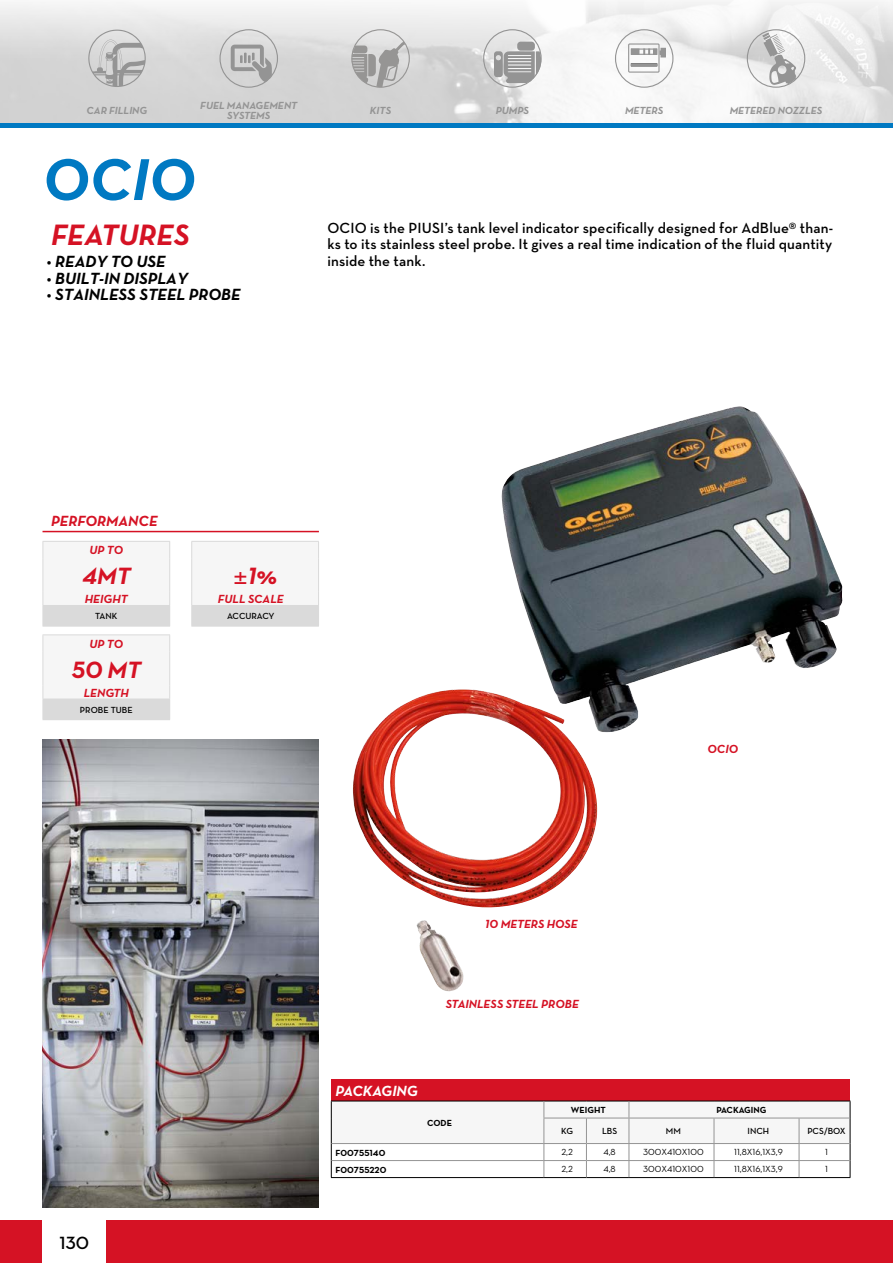
<style>
.page{position:relative;width:893px;height:1263px;background:#fff}
.page>*{position:absolute;margin:0;border:0;box-sizing:border-box;transform-origin:0 0}
.t1{font:italic 700 60px "Neutraface Text";color:#0079c2}
.t2{font:italic 700 30px "Neutraface Text";color:#d51224}
.t3{font:italic 700 24px "Neutraface Text";color:#d51224}
.t4{font:600 18px "Neutraface Text";color:#000}
.t5{font:italic 700 16.5px "Neutraface Text";color:#000}
.t6{font:600 15px/16.5px "Neutraface Text";letter-spacing:.01em;color:#000}
.t7{font:italic 700 15px "Neutraface Text";color:#d51224}
.t8{font:italic 700 15px "Neutraface Text";color:#fff}
.t9{font:italic 700 12px "Neutraface Text";color:#d51224}
.t10{font:italic 700 10.5px/10.5px "Neutraface Text";color:#949494;text-align:center}
.t11{font:9px "Neutraface Text";color:#000}
.t12{font:600 9px "Neutraface Text";color:#000}
.t13{font:700 9px "Neutraface Text";color:#000}
.s1{font-weight:600;font-style:normal}
</style>
<div class="page">
<div style="left:0;top:1220px;width:893px;height:43px;background:#d51224"></div>
<div style="left:43px;top:1218px;width:63px;height:45px;background:#fff"></div>
<hr style="left:43px;top:531px;width:276px;height:1px;background:#d51224">
<img style="left:43px;top:740px;width:276px;height:468px">
<img style="left:501px;top:406px;width:342px;height:327px">
<img style="left:353px;top:689px;width:245px;height:303px">
<img style="left:0;top:2px;width:893px;height:121px">
<div style="left:483px;top:29px;width:59px;height:59px;border:1px solid #949494;border-radius:50%"></div>
<svg style="left:494px;top:51px;width:47px;height:32px;background:#acacac"></svg>
<div style="left:517px;top:42px;width:18px;height:9px;background:#949494;border-radius:3px"></div>
<div style="left:351px;top:29px;width:59px;height:59px;border:1px solid #969594;border-radius:50%"></div>
<svg style="left:352px;top:42px;width:53px;height:45px;background:#b8b7b7"></svg>
<div style="left:615px;top:29px;width:58px;height:59px;border:1px solid #949494;border-radius:50%"></div>
<div style="left:631px;top:49px;width:26px;height:6px;border:1px solid #949494"></div>
<div style="left:631px;top:49px;width:8px;height:5px;background:#949494"></div>
<div style="left:631px;top:49px;width:8px;height:6px;border:1px solid #949494"></div>
<div style="left:661px;top:48px;width:5px;height:9px;border:1px solid #949494"></div>
<div style="left:631px;top:63px;width:26px;height:3px;border:1px solid #949494"></div>
<svg style="left:643px;top:48px;width:22px;height:9px"></svg>
<div style="left:628px;top:43px;width:32px;height:30px;border:1px solid #949494"></div>
<div style="left:747px;top:29px;width:58px;height:59px;border:1px solid #949494;border-radius:50%"></div>
<svg style="left:762px;top:32px;width:34px;height:53px"></svg>
<svg style="left:88px;top:30px;width:58px;height:57px;background:#c6c6c6"></svg>
<div style="left:219px;top:29px;width:59px;height:59px;border:1px solid #949494;border-radius:50%"></div>
<svg style="left:231px;top:45px;width:41px;height:37px;background:#b8b8b8"></svg>
<div style="left:0;top:123px;width:893px;height:5px;background:#0079c2"></div>
<hr style="left:43px;top:634px;width:127px;height:1px;background:#dadada">
<svg style="left:43px;top:635px;width:127px;height:84px"></svg>
<hr style="left:43px;top:719px;width:127px;height:1px;background:#dadada">
<hr style="left:43px;top:699px;width:127px;height:1px;background:#dadada">
<svg style="left:43px;top:541px;width:127px;height:85px"></svg>
<hr style="left:43px;top:626px;width:127px;height:1px;background:#dadada">
<hr style="left:43px;top:605px;width:127px;height:1px;background:#dadada">
<svg style="left:191px;top:541px;width:128px;height:85px"></svg>
<hr style="left:191px;top:626px;width:128px;height:1px;background:#dadada">
<hr style="left:191px;top:605px;width:128px;height:1px;background:#dadada">
<div style="left:331px;top:1080px;width:519px;height:21px;background:#d51224"></div>
<hr style="left:331px;top:1177px;width:213px;height:1px;background:#000">
<hr style="left:544px;top:1177px;width:42px;height:1px;background:#000">
<hr style="left:586px;top:1177px;width:43px;height:1px;background:#000">
<hr style="left:629px;top:1177px;width:85px;height:1px;background:#000">
<hr style="left:714px;top:1177px;width:85px;height:1px;background:#000">
<hr style="left:799px;top:1177px;width:51px;height:1px;background:#000">
<svg style="left:331px;top:1101px;width:520px;height:76px"></svg>
<p class="t10" style="left:200px;top:100px;width:98px">FUEL MANAGEMENT<br>SYSTEMS</p>
<p class="t10" style="left:87px;top:105px;width:62px">CAR FILLING</p>
<p class="t10" style="left:370px;top:105px;width:23px">KITS</p>
<p class="t10" style="left:496px;top:105px;width:35px">PUMPS</p>
<p class="t10" style="left:625px;top:105px;width:40px">METERS</p>
<p class="t10" style="left:730px;top:105px;width:94px">METERED NOZZLES</p>
<h1 class="t1" style="left:43px;top:141px;width:154px">OCIO</h1>
<h2 class="t2" style="left:51px;top:215px;width:140px">FEATURES</h2>
<p class="t6" style="left:327px;top:219px;width:507px">OCIO is the PIUSI’s tank level indicator specifically designed for AdBlue® than&shy;ks to its stainless steel probe. It gives a real time indication of the fluid quantity</p>
<p class="t5" style="left:47px;top:251px;width:121px">• READY TO USE</p>
<p class="t6" style="left:327px;top:252px;width:99px">inside the tank.</p>
<p class="t5" style="left:47px;top:268px;width:143px">• BUILT-IN DISPLAY</p>
<p class="t5" style="left:47px;top:284px;width:195px">• STAINLESS STEEL PROBE</p>
<p class="t7" style="left:51px;top:511px;width:108px">PERFORMANCE</p>
<p class="t9" style="left:89px;top:543px;width:35px">UP TO</p>
<h3 class="t3" style="left:82px;top:561px;width:50px">4MT</h3>
<p class="t9" style="left:85px;top:591px;width:44px">HEIGHT</p>
<p class="t12" style="left:95px;top:611px;width:24px">TANK</p>
<p class="t9" style="left:89px;top:636px;width:35px">UP TO</p>
<h3 class="t3" style="left:72px;top:654px;width:70px">50 MT</h3>
<p class="t9" style="left:84px;top:685px;width:47px">LENGTH</p>
<p class="t12" style="left:80px;top:704px;width:54px">PROBE TUBE</p>
<h3 class="t3" style="left:233px;top:561px;width:46px"><span class="s1">±</span>1%</h3>
<p class="t9" style="left:218px;top:591px;width:67px">FULL SCALE</p>
<p class="t12" style="left:227px;top:611px;width:49px">ACCURACY</p>
<p class="t9" style="left:708px;top:741px;width:32px">OCIO</p>
<p class="t4" style="left:60px;top:1231px;width:31px">130</p>
<p class="t9" style="left:485px;top:916px;width:94px">10 METERS HOSE</p>
<p class="t9" style="left:446px;top:996px;width:135px">STAINLESS STEEL PROBE</p>
<p class="t8" style="left:336px;top:1081px;width:84px">PACKAGING</p>
<p class="t13" style="left:427px;top:1117px;width:27px">CODE</p>
<p class="t13" style="left:571px;top:1104px;width:36px">WEIGHT</p>
<p class="t13" style="left:716px;top:1104px;width:52px">PACKAGING</p>
<p class="t12" style="left:561px;top:1125px;width:13px">KG</p>
<p class="t12" style="left:602px;top:1125px;width:17px">LBS</p>
<p class="t12" style="left:666px;top:1125px;width:16px">MM</p>
<p class="t12" style="left:748px;top:1125px;width:23px">INCH</p>
<p class="t12" style="left:807px;top:1125px;width:40px">PCS/BOX</p>
<p class="t13" style="left:336px;top:1147px;width:51px">F00755140</p>
<p class="t11" style="left:561px;top:1147px;width:13px">2,2</p>
<p class="t11" style="left:603px;top:1147px;width:14px">4,8</p>
<p class="t11" style="left:643px;top:1147px;width:62px">300X410X100</p>
<p class="t11" style="left:734px;top:1147px;width:50px">11,8X16,1X3,9</p>
<p class="t11" style="left:825px;top:1147px;width:4px">1</p>
<p class="t13" style="left:336px;top:1164px;width:52px">F00755220</p>
<p class="t11" style="left:561px;top:1164px;width:13px">2,2</p>
<p class="t11" style="left:603px;top:1164px;width:14px">4,8</p>
<p class="t11" style="left:643px;top:1164px;width:62px">300X410X100</p>
<p class="t11" style="left:734px;top:1164px;width:50px">11,8X16,1X3,9</p>
<p class="t11" style="left:825px;top:1164px;width:4px">1</p>
</div>
